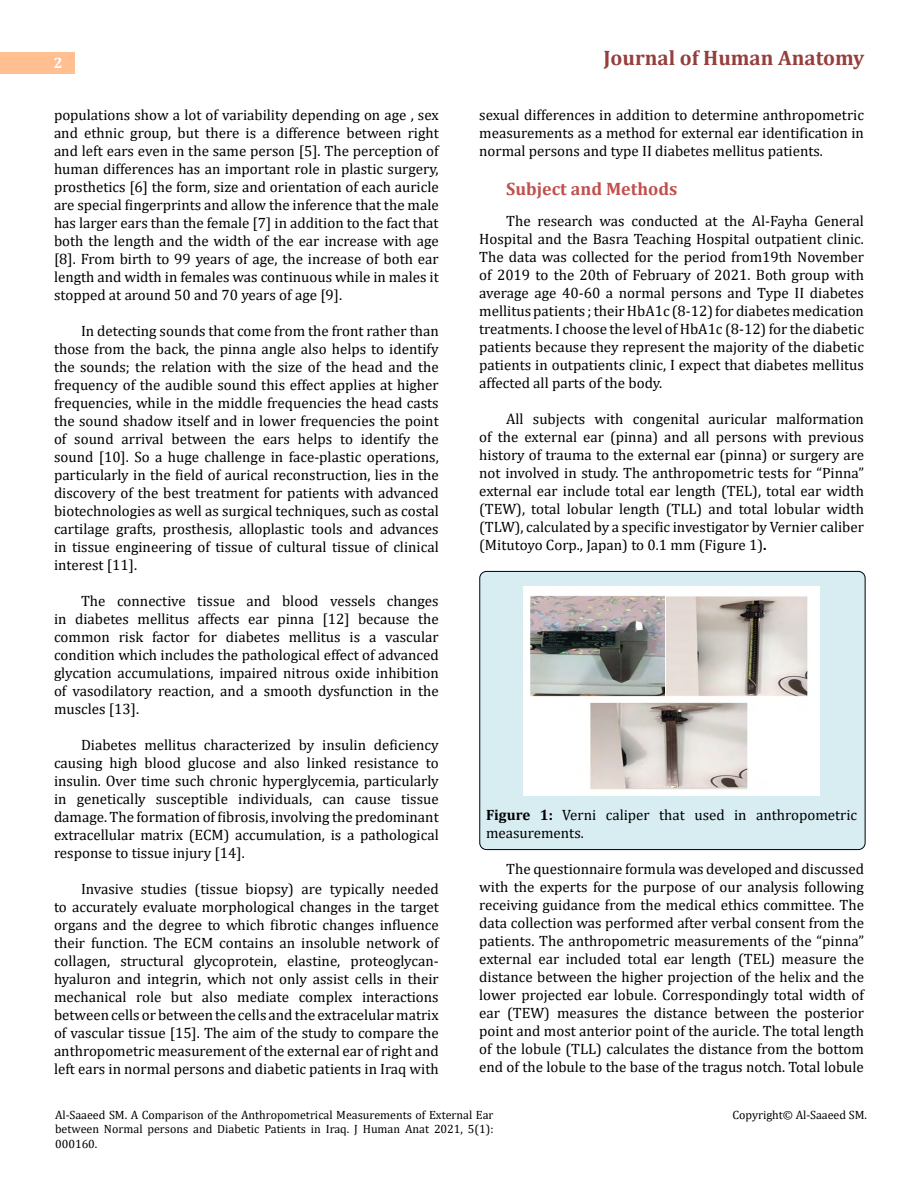
<style>
.page{position:relative;width:918px;height:1188px;background:#fff}
.page>*{position:absolute;margin:0;border:0;box-sizing:border-box;transform-origin:0 0}
.t1{font:700 21px "Cambria";color:#953f3c}
.t2{font:700 18px "Cambria";color:#c0504d}
.t3{font:15px/18px "Cambria";color:#000;text-align:justify}
.t4{font:700 15px "Cambria";color:#fff}
.t5{font:12px/14.4px "Cambria";color:#000;text-align:justify}
.s1{font-weight:700}
</style>
<div class="page">
<div style="left:0;top:52px;width:74px;height:21px;background:#ffbf91"></div>
<div style="left:480px;top:571px;width:385px;height:279px;background:#d8edf2;border-radius:7px"></div>
<div style="left:479px;top:571px;width:387px;height:279px;border:1px solid #000;border-radius:7px"></div>
<img style="left:523px;top:586px;width:297px;height:210px">
<p class="t4" style="left:54px;top:53px;width:10px">2</p>
<h1 class="t1" style="left:603px;top:43px;width:262px">Journal of Human Anatomy</h1>
<p class="t3" style="left:54px;top:105px;width:386px">populations show a lot of variability depending on age , sex and ethnic group, but there is a difference between right and left ears even in the same person [5]. The perception of human differences has an important role in plastic surgery, prosthetics [6] the form, size and orientation of each auricle are special fingerprints and allow the inference that the male has larger ears than the female [7] in addition to the fact that both the length and the width of the ear increase with age [8]. From birth to 99 years of age, the increase of both ear length and width in females was continuous while in males it stopped at around 50 and 70 years of age [9].</p>
<p class="t3" style="left:54px;top:321px;width:386px;text-indent:27px">In detecting sounds that come from the front rather than those from the back, the pinna angle also helps to identify the sounds; the relation with the size of the head and the frequency of the audible sound this effect applies at higher frequencies, while in the middle frequencies the head casts the sound shadow itself and in lower frequencies the point of sound arrival between the ears helps to identify the sound [10]. So a huge challenge in face-plastic operations, particularly in the field of aurical reconstruction, lies in the discovery of the best treatment for patients with advanced biotechnologies as well as surgical techniques, such as costal cartilage grafts, prosthesis, alloplastic tools and advances in tissue engineering of tissue of cultural tissue of clinical interest [11].</p>
<p class="t3" style="left:54px;top:591px;width:386px;text-indent:27px">The connective tissue and blood vessels changes in diabetes mellitus affects ear pinna [12] because the common risk factor for diabetes mellitus is a vascular condition which includes the pathological effect of advanced glycation accumulations, impaired nitrous oxide inhibition of vasodilatory reaction, and a smooth dysfunction in the muscles [13].</p>
<p class="t3" style="left:54px;top:735px;width:386px;text-indent:27px">Diabetes mellitus characterized by insulin deficiency causing high blood glucose and also linked resistance to insulin. Over time such chronic hyperglycemia, particularly in genetically susceptible individuals, can cause tissue damage. The formation of fibrosis, involving the predominant extracellular matrix (ECM) accumulation, is a pathological response to tissue injury [14].</p>
<p class="t3" style="left:54px;top:879px;width:386px;text-indent:27px">Invasive studies (tissue biopsy) are typically needed to accurately evaluate morphological changes in the target organs and the degree to which fibrotic changes influence their function. The ECM contains an insoluble network of collagen, structural glycoprotein, elastine, proteoglycan&shy;hyaluron and integrin, which not only assist cells in their mechanical role but also mediate complex interactions between cells or between the cells and the extracelular matrix of vascular tissue [15]. The aim of the study to compare the anthropometric measurement of the external ear of right and left ears in normal persons and diabetic patients in Iraq with</p>
<p class="t3" style="left:479px;top:105px;width:386px">sexual differences in addition to determine anthropometric measurements as a method for external ear identification in normal persons and type II diabetes mellitus patients.</p>
<p class="t2" style="left:506px;top:176px;width:173px">Subject and Methods</p>
<p class="t3" style="left:479px;top:212px;width:386px;text-indent:27px">The research was conducted at the Al-Fayha General Hospital and the Basra Teaching Hospital outpatient clinic.<br>The data was collected for the period from19th November of 2019 to the 20th of February of 2021. Both group with average age 40-60 a normal persons and Type II diabetes mellitus patients ; their HbA1c (8-12) for diabetes medication treatments. I choose the level of HbA1c (8-12) for the diabetic patients because they represent the majority of the diabetic patients in outpatients clinic, I expect that diabetes mellitus affected all parts of the body.</p>
<p class="t3" style="left:479px;top:410px;width:386px;text-indent:27px">All subjects with congenital auricular malformation of the external ear (pinna) and all persons with previous history of trauma to the external ear (pinna) or surgery are not involved in study. The anthropometric tests for “Pinna” external ear include total ear length (TEL), total ear width (TEW), total lobular length (TLL) and total lobular width (TLW), calculated by a specific investigator by Vernier caliber (Mitutoyo Corp., Japan) to 0.1 mm (Figure 1)<span class="s1">.</span></p>
<p class="t3" style="left:486px;top:806px;width:373px"><span class="s1">Figure 1:</span> Verni caliper that used in anthropometric measurements.</p>
<p class="t3" style="left:479px;top:860px;width:386px;text-indent:27px">The questionnaire formula was developed and discussed with the experts for the purpose of our analysis following receiving guidance from the medical ethics committee. The data collection was performed after verbal consent from the patients. The anthropometric measurements of the “pinna” external ear included total ear length (TEL) measure the distance between the higher projection of the helix and the lower projected ear lobule. Correspondingly total width of ear (TEW) measures the distance between the posterior point and most anterior point of the auricle. The total length of the lobule (TLL) calculates the distance from the bottom end of the lobule to the base of the tragus notch. Total lobule</p>
<p class="t5" style="left:55px;top:1108px;width:440px">Al-Saaeed SM. A Comparison of the Anthropometrical Measurements of External Ear between Normal persons and Diabetic Patients in Iraq. J Human Anat 2021, 5(1):<br>000160.</p>
<p class="t5" style="left:732px;top:1108px;width:136px">Copyright© Al-Saaeed SM.</p>
</div>
